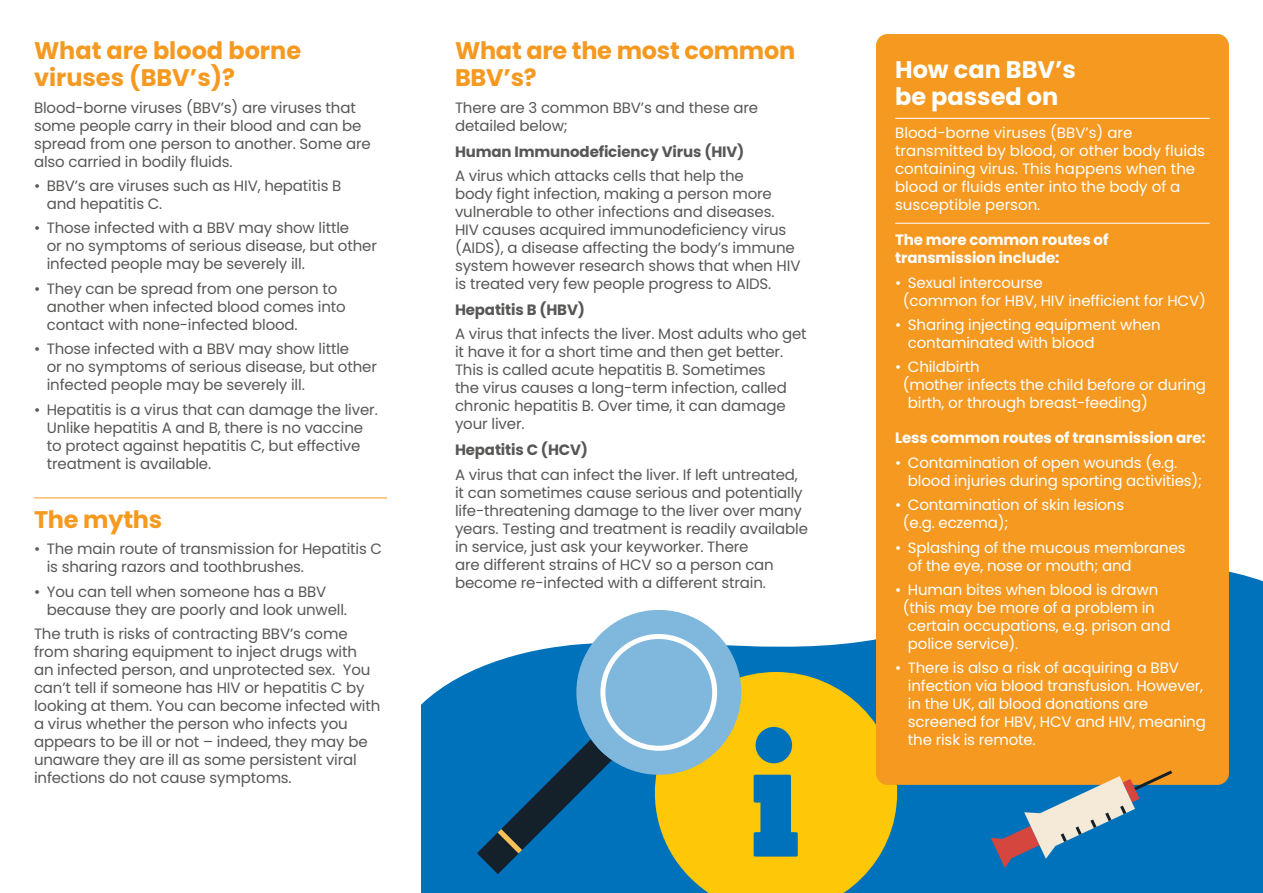
<style>
.page{position:relative;width:1263px;height:893px;background:#fff}
.page>*{position:absolute;margin:0;border:0;box-sizing:border-box;transform-origin:0 0}
.t1{font:700 24px/27px "Poppins";letter-spacing:-.01em;color:#f59921}
.t2{font:700 24px/27px "Poppins";color:#fff}
.t3{font:15px/18px "Poppins";letter-spacing:-.01em;color:#575756}
.t4{font:15px/18px "Poppins";letter-spacing:-.01em;color:#fff}
.t5{font:700 15px/18px "Poppins";letter-spacing:-.01em;color:#fff}
.t6{font:700 15px "Poppins";letter-spacing:-.01em;color:#575756}
</style>
<div class="page">
<svg style="left:421px;top:571px;width:842px;height:322px;fill:#0072bb"></svg>
<hr style="left:34px;top:498px;width:353px;height:1px;background:#f59921">
<svg style="left:655px;top:672px;width:242px;height:221px;background:#d1b826"></svg>
<div style="left:876px;top:34px;width:353px;height:751px;background:#f59921;border-radius:12px"></div>
<hr style="left:895px;top:118px;width:315px;height:1px;background:#fff">
<hr style="left:895px;top:223px;width:315px;height:1px;background:#fff">
<svg style="left:477px;top:602px;width:321px;height:272px;background:#74a2a3"></svg>
<svg style="left:991px;top:770px;width:181px;height:98px;background:#628ca1"></svg>
<h1 class="t1" style="left:34px;top:37px;width:269px">What are blood borne viruses (BBV’s)?</h1>
<p class="t3" style="left:34px;top:99px;width:338px">Blood-borne viruses (BBV’s) are viruses that some people carry in their blood and can be spread from one person to another. Some are also carried in bodily fluids.</p>
<p class="t3" style="left:47px;top:177px;width:296px;text-indent:-13px">• BBV’s are viruses such as HIV, hepatitis B and hepatitis C.</p>
<p class="t3" style="left:47px;top:219px;width:332px;text-indent:-13px">• Those infected with a BBV may show little<br>or no symptoms of serious disease, but other infected people may be severely ill.</p>
<p class="t3" style="left:47px;top:280px;width:300px;text-indent:-13px">• They can be spread from one person to another when infected blood comes into contact with none-infected blood.</p>
<p class="t3" style="left:47px;top:340px;width:332px;text-indent:-13px">• Those infected with a BBV may show little<br>or no symptoms of serious disease, but other infected people may be severely ill.</p>
<p class="t3" style="left:47px;top:400px;width:333px;text-indent:-13px">• Hepatitis is a virus that can damage the liver.<br>Unlike hepatitis A and B, there is no vaccine to protect against hepatitis C, but effective treatment is available.</p>
<h1 class="t1" style="left:34px;top:506px;width:130px">The myths</h1>
<p class="t3" style="left:47px;top:540px;width:337px;text-indent:-13px">• The main route of transmission for Hepatitis C is sharing razors and toothbrushes.</p>
<p class="t3" style="left:47px;top:583px;width:302px;text-indent:-13px">• You can tell when someone has a BBV because they are poorly and look unwell.</p>
<p class="t3" style="left:34px;top:625px;width:348px">The truth is risks of contracting BBV’s come from sharing equipment to inject drugs with<br>an infected person, and unprotected sex. You can’t tell if someone has HIV or hepatitis C by looking at them. You can become infected with a virus whether the person who infects you appears to be ill or not – indeed, they may be unaware they are ill as some persistent viral infections do not cause symptoms.</p>
<h1 class="t1" style="left:455px;top:37px;width:342px">What are the most common<br>BBV’s?</h1>
<p class="t3" style="left:455px;top:99px;width:305px">There are 3 common BBV’s and these are detailed below;</p>
<p class="t6" style="left:455px;top:143px;width:291px">Human Immunodeficiency Virus (HIV)</p>
<p class="t3" style="left:455px;top:167px;width:347px">A virus which attacks cells that help the<br>body fight infection, making a person more vulnerable to other infections and diseases.<br>HIV causes acquired immunodeficiency virus (AIDS), a disease affecting the body’s immune system however research shows that when HIV is treated very few people progress to AIDS.</p>
<p class="t6" style="left:455px;top:301px;width:131px">Hepatitis B (HBV)</p>
<p class="t3" style="left:455px;top:325px;width:353px">A virus that infects the liver. Most adults who get it have it for a short time and then get better.<br>This is called acute hepatitis B. Sometimes<br>the virus causes a long-term infection, called chronic hepatitis B. Over time, it can damage your liver.</p>
<p class="t6" style="left:455px;top:441px;width:135px">Hepatitis C (HCV)</p>
<p class="t3" style="left:455px;top:465px;width:354px">A virus that can infect the liver. If left untreated, it can sometimes cause serious and potentially life-threatening damage to the liver over many years. Testing and treatment is readily available in service, just ask your keyworker. There<br>are different strains of HCV so a person can become re-infected with a different strain.</p>
<h1 class="t2" style="left:895px;top:57px;width:182px">How can BBV’s be passed on</h1>
<p class="t4" style="left:895px;top:124px;width:311px">Blood-borne viruses (BBV’s) are transmitted by blood, or other body fluids containing virus. This happens when the blood or fluids enter into the body of a susceptible person.</p>
<p class="t5" style="left:895px;top:231px;width:215px">The more common routes of transmission include:</p>
<p class="t4" style="left:903px;top:273px;width:304px;text-indent:-8px">• Sexual intercourse<br>(common for HBV, HIV inefficient for HCV)</p>
<p class="t4" style="left:908px;top:316px;width:254px;text-indent:-13px">• Sharing injecting equipment when contaminated with blood</p>
<p class="t4" style="left:895px;top:358px;width:86px">• Childbirth</p>
<p class="t4" style="left:903px;top:376px;width:305px">(mother infects the child before or during</p>
<p class="t4" style="left:908px;top:394px;width:242px">birth, or through breast-feeding)</p>
<p class="t5" style="left:895px;top:429px;width:312px">Less common routes of transmission are:</p>
<p class="t4" style="left:908px;top:454px;width:296px;text-indent:-13px">• Contamination of open wounds (e.g. blood injuries during sporting activities);</p>
<p class="t4" style="left:903px;top:496px;width:223px;text-indent:-8px">• Contamination of skin lesions (e.g. eczema);</p>
<p class="t4" style="left:908px;top:538px;width:279px;text-indent:-13px">• Splashing of the mucous membranes of the eye, nose or mouth; and</p>
<p class="t4" style="left:895px;top:581px;width:265px">• Human bites when blood is drawn</p>
<p class="t4" style="left:903px;top:599px;width:253px">(this may be more of a problem in</p>
<p class="t4" style="left:908px;top:617px;width:264px">certain occupations, e.g. prison and</p>
<p class="t4" style="left:908px;top:635px;width:112px">police service).</p>
<p class="t4" style="left:908px;top:659px;width:299px;text-indent:-13px">• There is also a risk of acquiring a BBV infection via blood transfusion. However, in the UK, all blood donations are screened for HBV, HCV and HIV, meaning the risk is remote.</p>
</div>
